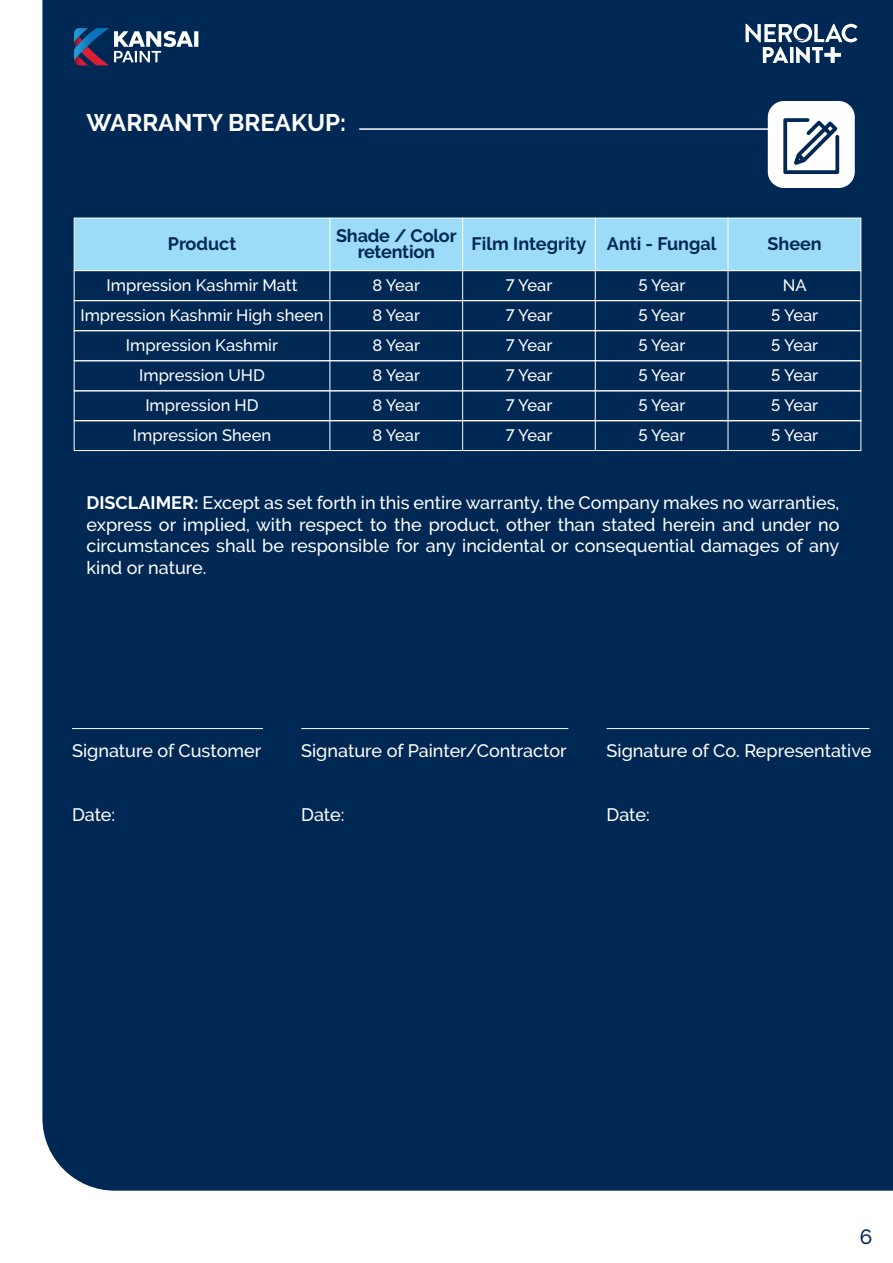
<style>
.page{position:relative;width:893px;height:1263px;background:#fff}
.page>*{position:absolute;margin:0;border:0;box-sizing:border-box;transform-origin:0 0}
.t1{font:700 24px "Raleway";color:#fff}
.t2{font:500 20.7px "Raleway";color:#002855}
.t3{font:500 18px/21.6px "Raleway";color:#fff;text-align:justify}
.t4{font:700 18px/16.5px "Raleway";color:#002855;text-align:center}
.t5{font:500 16.5px/30px "Raleway";color:#fff;text-align:justify}
.s1{font-weight:700}
</style>
<div class="page">
<div style="left:42px;top:0;width:851px;height:1191px;background:#002855"></div>
<div style="left:768px;top:101px;width:87px;height:87px;background:#fff;border-radius:16px"></div>
<hr style="left:359px;top:128px;width:424px;height:2px;background:#fff">
<svg style="left:783px;top:118px;width:56px;height:56px"></svg>
<svg style="left:745px;top:24px;width:112px;height:39px"></svg>
<svg style="left:74px;top:28px;width:124px;height:37px"></svg>
<hr style="left:72px;top:728px;width:191px;height:1px;background:#fff">
<hr style="left:301px;top:728px;width:267px;height:1px;background:#fff">
<hr style="left:607px;top:728px;width:262px;height:1px;background:#fff">
<div style="left:74px;top:218px;width:787px;height:53px;background:#9cdcf8;border:1px solid #fff"></div>
<div style="left:74px;top:270px;width:787px;height:31px;border:1px solid #fff"></div>
<div style="left:74px;top:300px;width:787px;height:31px;border:1px solid #fff"></div>
<div style="left:74px;top:330px;width:787px;height:31px;border:1px solid #fff"></div>
<div style="left:74px;top:360px;width:787px;height:31px;border:1px solid #fff"></div>
<div style="left:74px;top:390px;width:787px;height:31px;border:1px solid #fff"></div>
<div style="left:74px;top:420px;width:787px;height:31px;border:1px solid #fff"></div>
<hr style="left:329px;top:218px;width:1px;height:233px;background:#fff">
<hr style="left:462px;top:218px;width:1px;height:233px;background:#fff">
<hr style="left:595px;top:218px;width:1px;height:233px;background:#fff">
<hr style="left:728px;top:218px;width:1px;height:233px;background:#fff">
<h1 class="t1" style="left:86px;top:109px;width:261px">WARRANTY BREAKUP:</h1>
<p class="t4" style="left:168px;top:235px;width:70px">Product</p>
<p class="t4" style="left:336px;top:227px;width:122px">Shade / Color retention</p>
<p class="t4" style="left:472px;top:235px;width:247px">Film Integrity Anti - Fungal</p>
<p class="t4" style="left:767px;top:235px;width:56px">Sheen</p>
<p class="t5" style="left:107px;top:270px;width:192px">Impression Kashmir Matt</p>
<p class="t5" style="left:372px;top:270px;width:49px">8 Year 8 Year 8 Year 8 Year 8 Year 8 Year</p>
<p class="t5" style="left:506px;top:270px;width:48px">7 Year 7 Year 7 Year 7 Year 7 Year 7 Year</p>
<p class="t5" style="left:638px;top:270px;width:48px">5 Year 5 Year 5 Year 5 Year 5 Year 5 Year</p>
<p class="t5" style="left:771px;top:270px;width:48px;text-align:center">NA<br>5 Year<br>5 Year<br>5 Year<br>5 Year<br>5 Year</p>
<p class="t5" style="left:80px;top:300px;width:245px">Impression Kashmir High sheen</p>
<p class="t5" style="left:126px;top:330px;width:154px;text-align:center">Impression Kashmir<br>Impression UHD<br>Impression HD</p>
<p class="t5" style="left:133px;top:420px;width:140px">Impression Sheen</p>
<p class="t3" style="left:86px;top:492px;width:754px"><span class="s1">DISCLAIMER:</span> Except as set forth in this entire warranty, the Company makes no warranties, express or implied, with respect to the product, other than stated herein and under no circumstances shall be responsible for any incidental or consequential damages of any kind or nature.</p>
<p class="t3" style="left:72px;top:739px;width:191px">Signature of Customer</p>
<p class="t3" style="left:72px;top:804px;width:45px">Date:</p>
<p class="t3" style="left:301px;top:739px;width:267px">Signature of Painter/Contractor</p>
<p class="t3" style="left:301px;top:804px;width:45px">Date:</p>
<p class="t3" style="left:607px;top:739px;width:266px">Signature of Co. Representative</p>
<p class="t3" style="left:607px;top:804px;width:45px">Date:</p>
<p class="t2" style="left:860px;top:1225px;width:14px">6</p>
</div>
